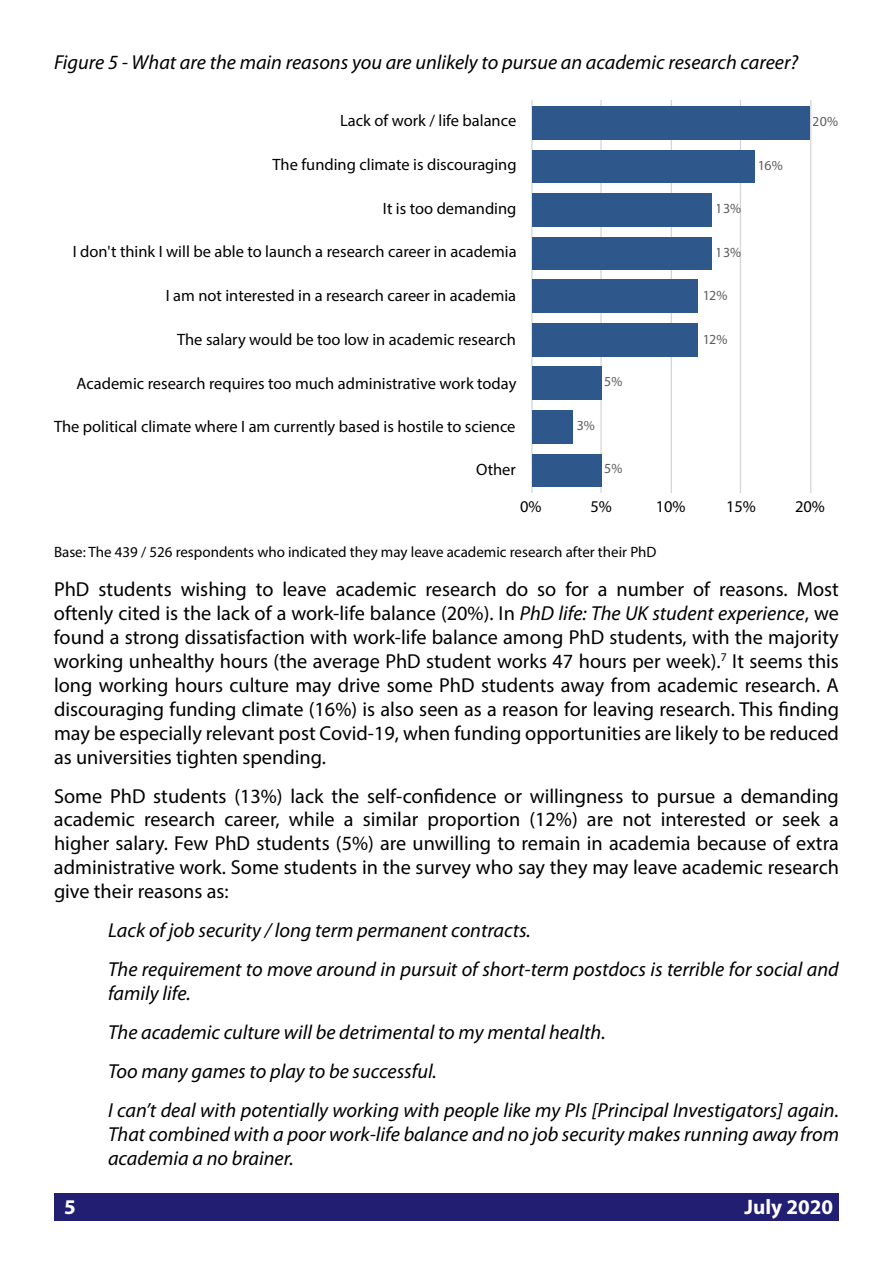
<style>
.page{position:relative;width:893px;height:1263px;background:#fff}
.page>*{position:absolute;margin:0;border:0;box-sizing:border-box;transform-origin:0 0}
.t1{font:700 21px "Myriad Pro";color:#fff}
.t2{font:20.25px/24px "Myriad Pro";color:#000;text-align:justify}
.t3{font:italic 20.25px/39px "Myriad Pro";color:#000}
.t4{font:16.5px "Myriad Pro";color:#000}
.t5{font:15px "Myriad Pro";color:#000}
.t6{font:13.95px "Myriad Pro";color:#5e5e5e}
.s1{font-style:italic}
</style>
<div class="page">
<div style="left:54px;top:1193px;width:785px;height:27px;background:#221f72"></div>
<hr style="left:531px;top:100px;width:2px;height:393px;background:#d5d5d5">
<hr style="left:600px;top:100px;width:2px;height:393px;background:#d5d5d5">
<hr style="left:671px;top:100px;width:1px;height:393px;background:#d5d5d5">
<hr style="left:740px;top:100px;width:1px;height:393px;background:#d5d5d5">
<hr style="left:810px;top:100px;width:1px;height:393px;background:#d5d5d5">
<div style="left:533px;top:106px;width:277px;height:34px;background:#2e578b"></div>
<div style="left:533px;top:150px;width:222px;height:33px;background:#2e578b"></div>
<div style="left:533px;top:193px;width:179px;height:34px;background:#2e578b"></div>
<div style="left:533px;top:237px;width:179px;height:32px;background:#2e578b"></div>
<div style="left:533px;top:279px;width:165px;height:34px;background:#2e578b"></div>
<div style="left:533px;top:323px;width:165px;height:34px;background:#2e578b"></div>
<div style="left:533px;top:366px;width:69px;height:34px;background:#2e578b"></div>
<div style="left:533px;top:410px;width:40px;height:34px;background:#2e578b"></div>
<div style="left:533px;top:454px;width:69px;height:33px;background:#2e578b"></div>
<p class="t3" style="left:54px;top:43px;width:746px">Figure 5 - What are the main reasons you are unlikely to pursue an academic research career?</p>
<p class="t4" style="left:340px;top:111px;width:178px">Lack of work / life balance</p>
<p class="t4" style="left:273px;top:155px;width:246px">The funding climate is discouraging</p>
<p class="t4" style="left:383px;top:198px;width:135px">It is too demanding</p>
<p class="t4" style="left:73px;top:241px;width:445px">I don't think I will be able to launch a research career in academia</p>
<p class="t4" style="left:166px;top:285px;width:352px">I am not interested in a research career in academia</p>
<p class="t4" style="left:177px;top:329px;width:340px">The salary would be too low in academic research</p>
<p class="t4" style="left:77px;top:373px;width:441px">Academic research requires too much administrative work today</p>
<p class="t4" style="left:54px;top:416px;width:463px">The political climate where I am currently based is hostile to science</p>
<p class="t4" style="left:476px;top:460px;width:41px">Other</p>
<p class="t6" style="left:604px;top:373px;width:20px">5%</p>
<p class="t6" style="left:576px;top:417px;width:20px">3%</p>
<p class="t6" style="left:604px;top:460px;width:20px">5%</p>
<p class="t6" style="left:716px;top:200px;width:27px">13%</p>
<p class="t6" style="left:716px;top:244px;width:27px">13%</p>
<p class="t6" style="left:702px;top:286px;width:27px">12%</p>
<p class="t6" style="left:702px;top:330px;width:27px">12%</p>
<p class="t6" style="left:757px;top:157px;width:27px">16%</p>
<p class="t6" style="left:813px;top:113px;width:27px">20%</p>
<p class="t4" style="left:520px;top:496px;width:23px">0%</p>
<p class="t4" style="left:590px;top:496px;width:23px">5%</p>
<p class="t4" style="left:656px;top:496px;width:31px">10%</p>
<p class="t4" style="left:726px;top:496px;width:31px">15%</p>
<p class="t4" style="left:795px;top:496px;width:31px">20%</p>
<p class="t5" style="left:54px;top:542px;width:604px">Base: The 439 / 526 respondents who indicated they may leave academic research after their PhD</p>
<p class="t2" style="left:54px;top:577px;width:787px">PhD students wishing to leave academic research do so for a number of reasons. Most oftenly cited is the lack of a work-life balance (20%). In <span class="s1">PhD life: The UK student experience</span>, we found a strong dissatisfaction with work-life balance among PhD students, with the majority working unhealthy hours (the average PhD student works 47 hours per week).<sup>7</sup> It seems this long working hours culture may drive some PhD students away from academic research. A discouraging funding climate (16%) is also seen as a reason for leaving research. This finding may be especially relevant post Covid-19, when funding opportunities are likely to be reduced as universities tighten spending.</p>
<p class="t2" style="left:54px;top:783px;width:786px">Some PhD students (13%) lack the self-confidence or willingness to pursue a demanding academic research career, while a similar proportion (12%) are not interested or seek a higher salary. Few PhD students (5%) are unwilling to remain in academia because of extra administrative work. Some students in the survey who say they may leave academic research give their reasons as:</p>
<p class="t3" style="left:108px;top:911px;width:732px">Lack of job security / long term permanent contracts.<br>The requirement to move around in pursuit of short-term postdocs is terrible for social and</p>
<p class="t3" style="left:108px;top:973px;width:732px">family life.<br>The academic culture will be detrimental to my mental health.<br>Too many games to play to be successful.<br>I can’t deal with potentially working with people like my PIs [Principal Investigators] again.</p>
<p class="t3" style="left:108px;top:1122px;width:732px;line-height:24px">That combined with a poor work-life balance and no job security makes running away from academia a no brainer.</p>
<p class="t1" style="left:64px;top:1195px;width:13px">5</p>
<p class="t1" style="left:745px;top:1195px;width:90px">July 2020</p>
</div>
